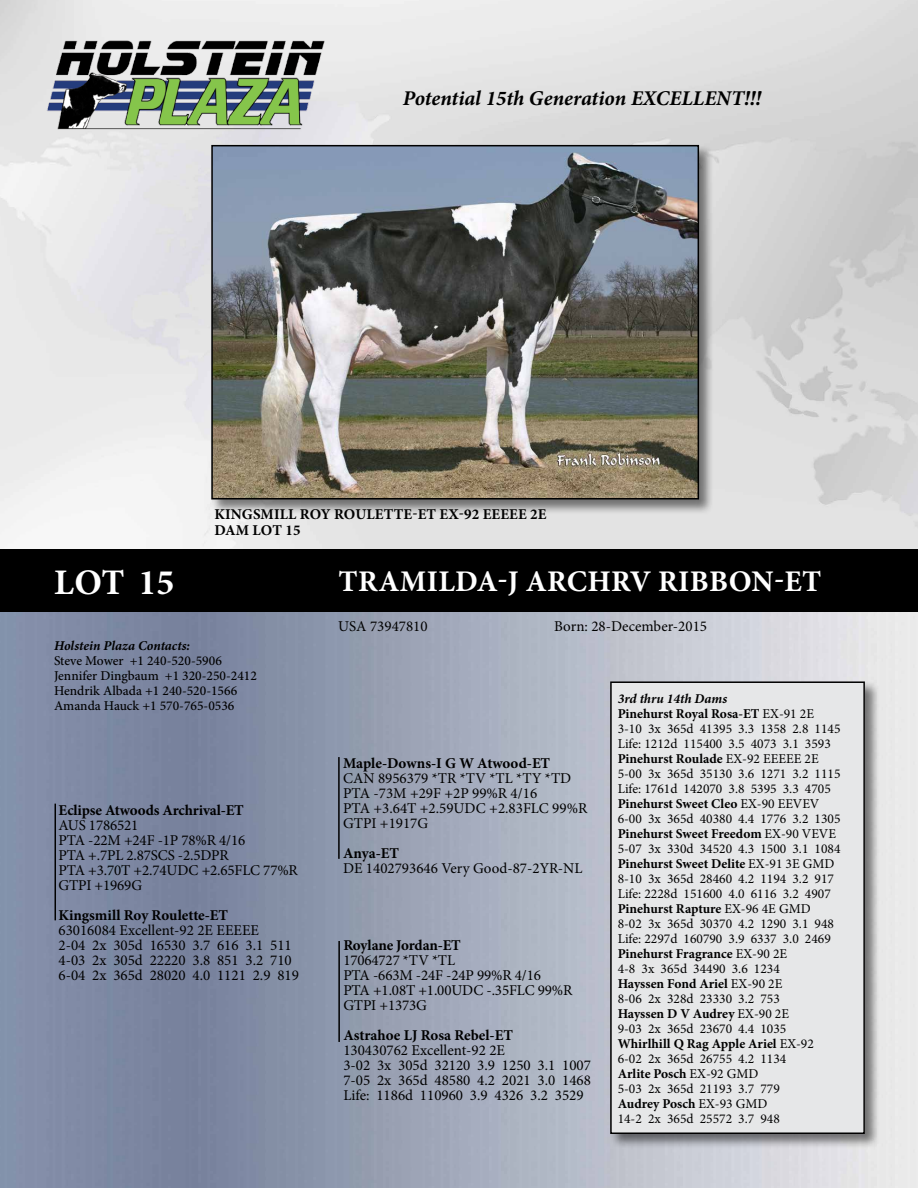
<style>
.page{position:relative;width:918px;height:1188px;background:#fff}
.page>*{position:absolute;margin:0;border:0;box-sizing:border-box;transform-origin:0 0}
.t1{font:700 36px "Minion Pro";color:#fff}
.t2{font:700 30px "Minion Pro";letter-spacing:.01em;color:#fff}
.t3{font:italic 700 21px "Minion Pro";color:#000}
.t4{font:15px/15px "Minion Pro";color:#000}
.t5{font:700 15px/16.5px "Minion Pro";letter-spacing:-.005em;color:#000}
.t6{font:13.5px/15px "Minion Pro";color:#000}
.t7{font:500 13.5px/15px "Minion Pro";color:#000}
.t8{font:italic 700 13.5px "Minion Pro";color:#000}
.s1{font-weight:700;font-style:italic}
.s2{font-weight:700}
</style>
<div class="page">
<img style="left:0;top:0;width:918px;height:1188px">
<img style="left:42px;top:35px;width:290px;height:102px">
<div style="left:0;top:549px;width:918px;height:63px;background:#000"></div>
<hr style="left:55px;top:804px;width:1px;height:116px;background:#000">
<hr style="left:338px;top:757px;width:2px;height:102px;background:#000">
<hr style="left:338px;top:941px;width:2px;height:101px;background:#000">
<div style="left:609px;top:680px;width:271px;height:469px;background:#000;opacity:.5"></div>
<div style="left:611px;top:682px;width:253px;height:451px;background:#e6e7e8"></div>
<div style="left:610px;top:681px;width:255px;height:453px;border:2px solid #000"></div>
<div style="left:210px;top:144px;width:505px;height:371px;background:#000;opacity:.5"></div>
<img style="left:214px;top:148px;width:482px;height:349px">
<div style="left:211px;top:145px;width:488px;height:355px;border:2px solid #000"></div>
<h3 class="t3" style="left:403px;top:83px;width:360px">Potential 15th Generation EXCELLENT!!!</h3>
<h1 class="t1" style="left:54px;top:557px;width:122px">LOT 15</h1>
<p class="t5" style="left:214px;top:506px;width:334px">KINGSMILL ROY ROULETTE-ET EX-92 EEEEE 2E<br>DAM LOT 15</p>
<h2 class="t2" style="left:339px;top:561px;width:484px">TRAMILDA-J ARCHRV RIBBON-ET</h2>
<p class="t4" style="left:338px;top:619px;width:91px">USA 73947810</p>
<p class="t4" style="left:554px;top:619px;width:154px">Born: 28-December-2015</p>
<p class="t8" style="left:54px;top:636px;width:138px">Holstein Plaza Contacts:</p>
<p class="t7" style="left:54px;top:653px;width:204px">Steve Mower +1 240-520-5906<br>Jennifer Dingbaum +1 320-250-2412<br>Hendrik Albada +1 240-520-1566<br>Amanda Hauck +1 570-765-0536</p>
<p class="t5" style="left:58px;top:801px;width:187px">Eclipse Atwoods Archrival-ET</p>
<p class="t4" style="left:58px;top:817px;width:241px">AUS 1786521<br>PTA -22M +24F -1P 78%R 4/16<br>PTA +.7PL 2.87SCS -2.5DPR<br>PTA +3.70T +2.74UDC +2.65FLC 77%R<br>GTPI +1969G</p>
<p class="t5" style="left:58px;top:906px;width:171px">Kingsmill Roy Roulette-ET</p>
<p class="t4" style="left:58px;top:922px;width:242px">63016084 Excellent-92 2E EEEEE<br>2-04 2x 305d 16530 3.7 616 3.1 511<br>4-03 2x 305d 22220 3.8 851 3.2 710<br>6-04 2x 365d 28020 4.0 1121 2.9 819</p>
<p class="t5" style="left:343px;top:755px;width:209px">Maple-Downs-I G W Atwood-ET</p>
<p class="t4" style="left:343px;top:771px;width:246px">CAN 8956379 *TR *TV *TL *TY *TD<br>PTA -73M +29F +2P 99%R 4/16<br>PTA +3.64T +2.59UDC +2.83FLC 99%R<br>GTPI +1917G</p>
<p class="t5" style="left:343px;top:845px;width:58px">Anya-ET</p>
<p class="t4" style="left:343px;top:861px;width:241px">DE 1402793646 Very Good-87-2YR-NL</p>
<p class="t5" style="left:343px;top:937px;width:119px">Roylane Jordan-ET</p>
<p class="t4" style="left:343px;top:953px;width:231px">17064727 *TV *TL<br>PTA -663M -24F -24P 99%R 4/16<br>PTA +1.08T +1.00UDC -.35FLC 99%R<br>GTPI +1373G</p>
<p class="t5" style="left:343px;top:1027px;width:171px">Astrahoe LJ Rosa Rebel-ET</p>
<p class="t4" style="left:343px;top:1043px;width:249px">130430762 Excellent-92 2E<br>3-02 3x 305d 32120 3.9 1250 3.1 1007<br>7-05 2x 365d 48580 4.2 2021 3.0 1468<br>Life: 1186d 110960 3.9 4326 3.2 3529</p>
<p class="t6" style="left:618px;top:691px;width:224px"><span class="s1">3rd thru 14th Dams<br></span><span class="s2">Pinehurst Royal Rosa-ET</span> EX-91 2E<br>3-10 3x 365d 41395 3.3 1358 2.8 1145<br>Life: 1212d 115400 3.5 4073 3.1 3593<br><span class="s2">Pinehurst Roulade</span> EX-92 EEEEE 2E<br>5-00 3x 365d 35130 3.6 1271 3.2 1115<br>Life: 1761d 142070 3.8 5395 3.3 4705<br><span class="s2">Pinehurst Sweet Cleo</span> EX-90 EEVEV<br>6-00 3x 365d 40380 4.4 1776 3.2 1305<br><span class="s2">Pinehurst Sweet Freedom</span> EX-90 VEVE<br>5-07 3x 330d 34520 4.3 1500 3.1 1084<br><span class="s2">Pinehurst Sweet Delite</span> EX-91 3E GMD<br>8-10 3x 365d 28460 4.2 1194 3.2 917<br>Life: 2228d 151600 4.0 6116 3.2 4907<br><span class="s2">Pinehurst Rapture</span> EX-96 4E GMD<br>8-02 3x 365d 30370 4.2 1290 3.1 948<br>Life: 2297d 160790 3.9 6337 3.0 2469<br><span class="s2">Pinehurst Fragrance</span> EX-90 2E<br>4-8 3x 365d 34490 3.6 1234<br><span class="s2">Hayssen Fond Ariel</span> EX-90 2E<br>8-06 2x 328d 23330 3.2 753<br><span class="s2">Hayssen D V Audrey</span> EX-90 2E<br>9-03 2x 365d 23670 4.4 1035<br><span class="s2">Whirlhill Q Rag Apple Ariel</span> EX-92<br>6-02 2x 365d 26755 4.2 1134<br><span class="s2">Arlite Posch</span> EX-92 GMD<br>5-03 2x 365d 21193 3.7 779<br><span class="s2">Audrey Posch</span> EX-93 GMD<br>14-2 2x 365d 25572 3.7 948</p>
</div>
